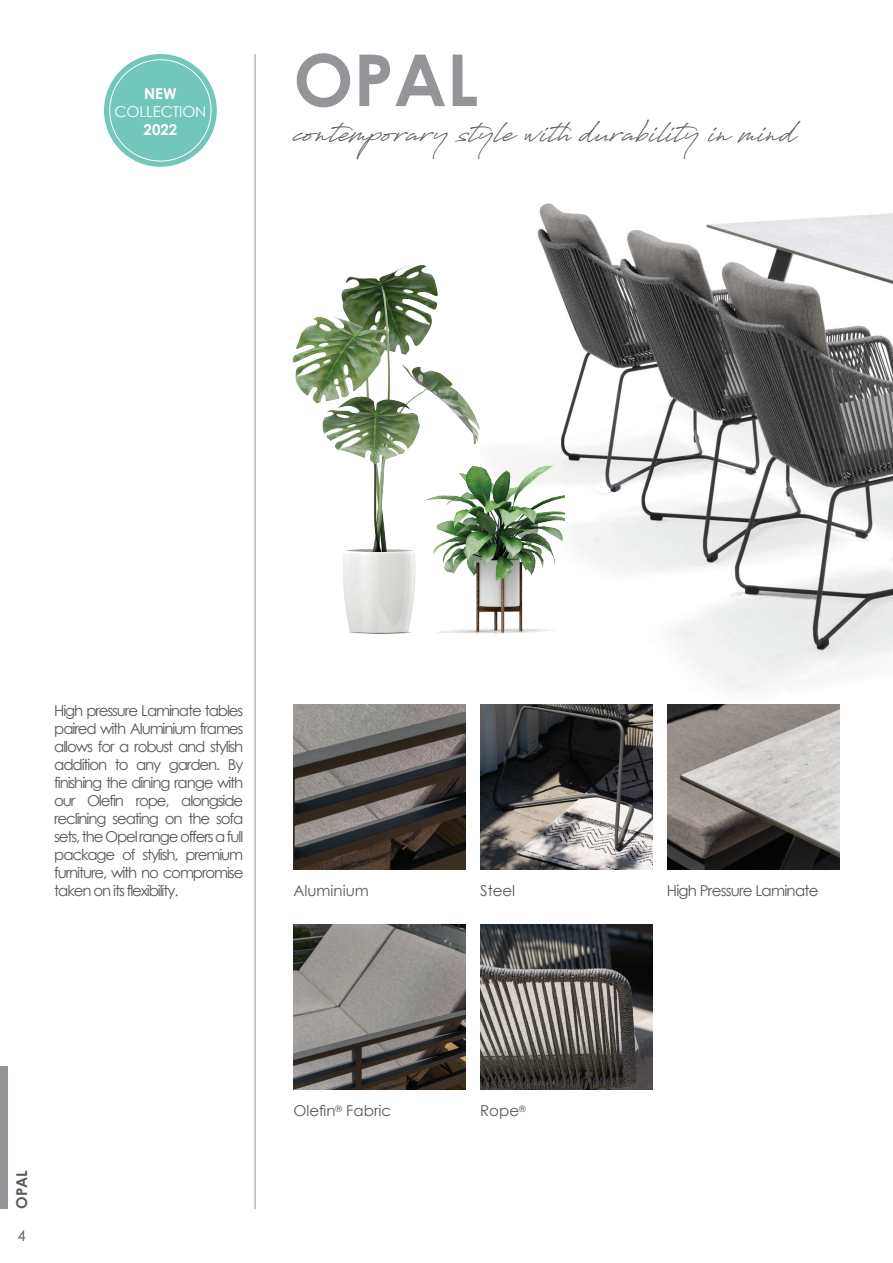
<style>
.page{position:relative;width:893px;height:1263px;background:#fff}
.page>*{position:absolute;margin:0;border:0;box-sizing:border-box;transform-origin:0 0}
.t1{font:700 71.7px "Century Gothic";color:#939598}
.t2{font:30px "Antro Vectra Bolder";letter-spacing:.025em;color:#57585a}
.t3{font:15px/18px "Century Gothic";letter-spacing:-.065em;color:#57585a;text-align:justify}
.t4{font:15px "Century Gothic";color:#57585a}
.t5{font:15px "Century Gothic";letter-spacing:-.01em;color:#fff}
.t6{font:700 15px "Century Gothic";color:#fff}
.t7{font:700 15px "Century Gothic";color:#57585a}
</style>
<div class="page">
<img style="left:480px;top:203px;width:413px;height:554px">
<img style="left:293px;top:260px;width:272px;height:390px">
<hr style="left:255px;top:54px;width:1px;height:1155px;background:#939598">
<div style="left:0;top:1066px;width:7px;height:143px;background:#939598"></div>
<div style="left:104px;top:54px;width:113px;height:113px;background:#73c7ba;border-radius:50%"></div>
<img style="left:293px;top:925px;width:172px;height:165px">
<img style="left:480px;top:925px;width:172px;height:165px">
<img style="left:293px;top:705px;width:172px;height:165px">
<img style="left:480px;top:705px;width:172px;height:165px">
<img style="left:667px;top:705px;width:172px;height:165px">
<p class="t6" style="left:144px;top:82px;width:34px">NEW</p>
<p class="t5" style="left:114px;top:101px;width:93px">COLLECTION</p>
<p class="t6" style="left:144px;top:118px;width:35px">2022</p>
<h1 class="t1" style="left:293px;top:26px;width:186px">OPAL</h1>
<h2 class="t2" style="left:293px;top:112px;width:503px">contemporary style with durability in mind</h2>
<p class="t3" style="left:54px;top:701px;width:191px">High pressure Laminate tables paired with Aluminium frames allows for a robust and stylish addition to any garden. By finishing the dining range with our Olefin rope, alongside reclining seating on the sofa sets, the Opel range offers a full package of stylish, premium furniture, with no compromise taken on its flexibility.</p>
<p class="t4" style="left:293px;top:880px;width:77px">Aluminium</p>
<p class="t3" style="left:480px;top:882px;width:37px">Steel</p>
<p class="t3" style="left:667px;top:882px;width:153px">High Pressure Laminate</p>
<p class="t7" style="left:10px;top:1209px;width:40px;rotate:-90deg">OPAL</p>
<p class="t3" style="left:18px;top:1226px;width:10px">4</p>
<p class="t4" style="left:293px;top:1100px;width:99px">Olefin<sup>®</sup> Fabric</p>
<p class="t3" style="left:480px;top:1102px;width:47px">Rope<sup>®</sup></p>
</div>
